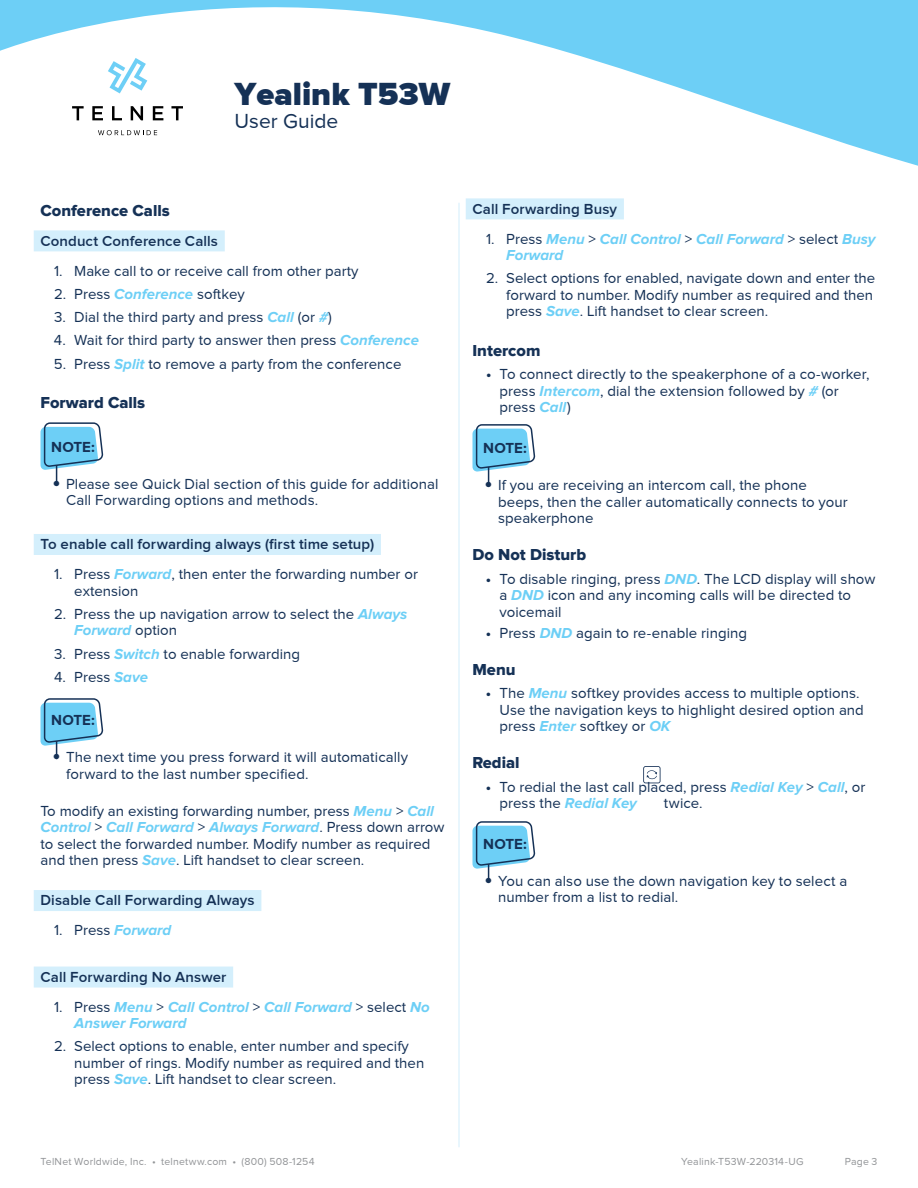
<style>
.page{position:relative;width:918px;height:1188px;background:#fff}
.page>*{position:absolute;margin:0;border:0;box-sizing:border-box;transform-origin:0 0}
.t1{font:900 33px "Proxima Nova";color:#153156}
.t2{font:21px "Proxima Nova";color:#153156}
.t3{font:16.5px "Proxima Nova Extrabld";color:#153156}
.t4{font:15px/16.5px "Proxima Nova";color:#153156}
.t5{font:600 15px "Proxima Nova";letter-spacing:.005em;color:#153156}
.t6{font:italic 700 15px/16.5px "Proxima Nova";color:#6dcff6}
.t7{font:700 15px "Proxima Nova";letter-spacing:-.005em;color:#153156}
.t8{font:10.5px "Proxima Nova";letter-spacing:.02em;color:#939598}
.s1{font-weight:700;font-style:italic;color:#6dcff6}
.s2{font-weight:700;font-size:22.8px}
.s3{font-weight:400;font-style:normal;color:#153156}
.s4{font-weight:700}
</style>
<div class="page">
<hr style="left:458px;top:203px;width:2px;height:944px;background:#e1f4fd">
<svg style="left:0;top:0;width:918px;height:166px"></svg>
<svg style="left:472px;top:424px;width:63px;height:61px"></svg>
<svg style="left:472px;top:821px;width:63px;height:61px"></svg>
<div style="left:466px;top:198px;width:158px;height:21px;background:#d4effc"></div>
<svg style="left:40px;top:698px;width:63px;height:61px"></svg>
<svg style="left:40px;top:422px;width:63px;height:61px"></svg>
<div style="left:34px;top:230px;width:191px;height:21px;background:#d4effc"></div>
<div style="left:34px;top:534px;width:347px;height:21px;background:#d4effc"></div>
<div style="left:34px;top:890px;width:227px;height:21px;background:#d4effc"></div>
<div style="left:34px;top:967px;width:199px;height:21px;background:#d4effc"></div>
<svg style="left:643px;top:766px;width:18px;height:17px"></svg>
<h1 class="t1" style="left:235px;top:75px;width:217px">Yealink T53W</h1>
<h2 class="t2" style="left:235px;top:109px;width:105px">User Guide</h2>
<p class="t3" style="left:40px;top:201px;width:131px">Conference Calls</p>
<p class="t5" style="left:40px;top:232px;width:179px">Conduct Conference Calls</p>
<p class="t4" style="left:54px;top:262px;width:306px">1. Make call to or receive call from other party</p>
<p class="t4" style="left:54px;top:285px;width:192px">2. Press <span class="s1">Conference</span> softkey</p>
<p class="t4" style="left:54px;top:309px;width:280px">3. Dial the third party and press <span class="s1">Call</span> (or <span class="s1">#</span>)</p>
<p class="t4" style="left:54px;top:332px;width:367px">4. Wait for third party to answer then press <span class="s1">Conference</span></p>
<p class="t4" style="left:54px;top:355px;width:349px">5. Press <span class="s1">Split</span> to remove a party from the conference</p>
<p class="t3" style="left:40px;top:393px;width:106px">Forward Calls</p>
<p class="t7" style="left:51px;top:438px;width:45px">NOTE:</p>
<p class="t4" style="left:66px;top:475px;width:374px;text-indent:-14px"><span class="s2">•</span> Please see Quick Dial section of this guide for additional<br>Call Forwarding options and methods.</p>
<p class="t5" style="left:41px;top:536px;width:335px">To enable call forwarding always (first time setup)</p>
<p class="t4" style="left:74px;top:566px;width:345px;text-indent:-20px">1. Press <span class="s1">Forward</span>, then enter the forwarding number or extension</p>
<p class="t4" style="left:74px;top:605px;width:335px;text-indent:-20px">2. Press the up navigation arrow to select the <span class="s1">Always<br>Forward</span> option</p>
<p class="t4" style="left:54px;top:645px;width:248px">3. Press <span class="s1">Switch</span> to enable forwarding</p>
<p class="t4" style="left:54px;top:668px;width:96px">4. Press <span class="s1">Save</span></p>
<p class="t7" style="left:51px;top:712px;width:45px">NOTE:</p>
<p class="t4" style="left:66px;top:749px;width:344px;text-indent:-14px"><span class="s2">•</span> The next time you press forward it will automatically forward to the last number specified.</p>
<p class="t4" style="left:41px;top:802px;width:406px">To modify an existing forwarding number, press <span class="s1">Menu</span> &gt; <span class="s1">Call Control</span> &gt; <span class="s1">Call Forward</span> &gt; <span class="s1">Always Forward</span>. Press down arrow to select the forwarded number. Modify number as required and then press <span class="s1">Save</span>. Lift handset to clear screen.</p>
<p class="t5" style="left:41px;top:892px;width:216px">Disable Call Forwarding Always</p>
<p class="t4" style="left:54px;top:922px;width:119px">1. Press <span class="s1">Forward</span></p>
<p class="t5" style="left:41px;top:968px;width:187px">Call Forwarding No Answer</p>
<p class="t6" style="left:74px;top:999px;width:357px;text-indent:-20px"><span class="s3">1. Press</span> Menu <span class="s3">&gt;</span> Call Control <span class="s3">&gt;</span> Call Forward <span class="s3">&gt; select</span> No<br>Answer Forward</p>
<p class="t4" style="left:74px;top:1038px;width:352px;text-indent:-20px">2. Select options to enable, enter number and specify number of rings. Modify number as required and then press <span class="s1">Save</span>. Lift handset to clear screen.</p>
<p class="t5" style="left:472px;top:200px;width:146px">Call Forwarding Busy</p>
<p class="t6" style="left:506px;top:231px;width:371px;text-indent:-20px"><span class="s3">1. Press</span> Menu <span class="s3">&gt;</span> Call Control <span class="s3">&gt;</span> Call Forward <span class="s3">&gt; select</span> Busy<br>Forward</p>
<p class="t4" style="left:506px;top:270px;width:371px;text-indent:-20px">2. Select options for enabled, navigate down and enter the forward to number. Modify number as required and then press <span class="s1">Save</span>. Lift handset to clear screen.</p>
<p class="t3" style="left:472px;top:341px;width:69px">Intercom</p>
<p class="t4" style="left:500px;top:366px;width:371px;text-indent:-14px"><span class="s4">•</span> To connect directly to the speakerphone of a co-worker, press <span class="s1">Intercom</span>, dial the extension followed by <span class="s1">#</span> (or press <span class="s1">Call</span>)</p>
<p class="t7" style="left:483px;top:440px;width:45px">NOTE:</p>
<p class="t4" style="left:498px;top:477px;width:351px;text-indent:-14px"><span class="s2">•</span> If you are receiving an intercom call, the phone beeps, then the caller automatically connects to your speakerphone</p>
<p class="t3" style="left:472px;top:545px;width:115px">Do Not Disturb</p>
<p class="t4" style="left:499px;top:570px;width:378px;text-indent:-14px"><span class="s4">•</span> To disable ringing, press <span class="s1">DND</span>. The LCD display will show a <span class="s1">DND</span> icon and any incoming calls will be directed to voicemail</p>
<p class="t4" style="left:486px;top:624px;width:263px"><span class="s4">•</span> Press <span class="s1">DND</span> again to re-enable ringing</p>
<p class="t3" style="left:472px;top:660px;width:45px">Menu</p>
<p class="t4" style="left:499px;top:685px;width:366px;text-indent:-14px"><span class="s4">•</span> The <span class="s1">Menu</span> softkey provides access to multiple options.<br>Use the navigation keys to highlight desired option and press <span class="s1">Enter</span> softkey or <span class="s1">OK</span></p>
<p class="t3" style="left:472px;top:753px;width:49px">Redial</p>
<p class="t4" style="left:499px;top:778px;width:367px;text-indent:-13px"><span class="s4">•</span> To redial the last call placed, press <span class="s1">Redial Key</span> &gt; <span class="s1">Call</span>, or press the <span class="s1">Redial Key</span></p>
<p class="t4" style="left:664px;top:795px;width:40px">twice.</p>
<p class="t7" style="left:483px;top:836px;width:45px">NOTE:</p>
<p class="t4" style="left:498px;top:873px;width:351px;text-indent:-14px"><span class="s2">•</span> You can also use the down navigation key to select a number from a list to redial.</p>
<p class="t8" style="left:40px;top:1155px;width:276px">TelNet Worldwide, Inc. • telnetww.com • (800) 508-1254</p>
<p class="t8" style="left:681px;top:1155px;width:124px">Yealink-T53W-220314-UG</p>
<p class="t8" style="left:845px;top:1155px;width:34px">Page 3</p>
</div>
